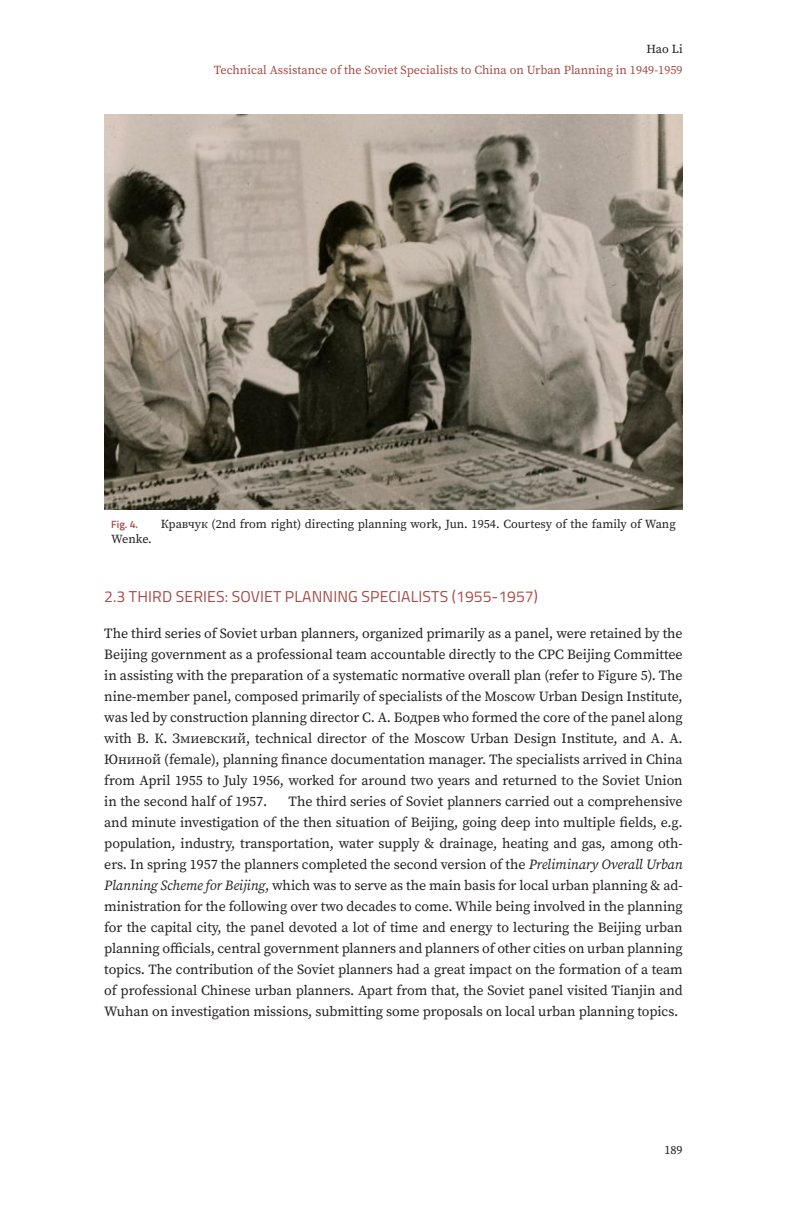
<style>
.page{position:relative;width:797px;height:1206px;background:#fff}
.page>*{position:absolute;margin:0;border:0;box-sizing:border-box;transform-origin:0 0}
.Heading_2{font:15.75px "Titillium Web";letter-spacing:.01em;color:#a54c48}
.Body_normal{font:14px/21px "Source Serif Pro";letter-spacing:-.005em;color:#231f20;text-align:justify}
.t1{font:12.25px "Source Serif Pro";color:#231f20}
.t2{font:12.25px "Source Serif Pro";color:#a54c48}
.t3{font:600 10.5px "Titillium Web";color:#a54c48}
.s1{font-style:italic}
</style>
<div class="page">
<img style="left:104px;top:114px;width:578px;height:396px">
<p class="t1" style="left:646px;top:41px;width:38px">Hao Li</p>
<p class="t2" style="left:214px;top:62px;width:470px">Technical Assistance of the Soviet Specialists to China on Urban Planning in 1949-1959</p>
<p class="t3" style="left:111px;top:516px;width:28px">Fig. 4.</p>
<p class="t1" style="left:161px;top:516px;width:516px">Кравчук (2nd from right) directing planning work, Jun. 1954. Courtesy of the family of Wang</p>
<p class="t1" style="left:111px;top:530px;width:42px">Wenke.</p>
<p class="Heading_2" style="left:104px;top:585px;width:435px">2.3 THIRD SERIES: SOVIET PLANNING SPECIALISTS (1955-1957)</p>
<p class="Body_normal" style="left:104px;top:623px;width:579px">The third series of Soviet urban planners, organized primarily as a panel, were retained by the Beijing government as a professional team accountable directly to the CPC Beijing Committee in assisting with the preparation of a systematic normative overall plan (refer to Figure 5). The nine-member panel, composed primarily of specialists of the Moscow Urban Design Institute, was led by construction planning director C. A. Бодрев who formed the core of the panel along with В. К. Змиевский, technical director of the Moscow Urban Design Institute, and A. A.<br>Юниной (female), planning finance documentation manager. The specialists arrived in China from April 1955 to July 1956, worked for around two years and returned to the Soviet Union in the second half of 1957.</p>
<p class="Body_normal" style="left:104px;top:791px;width:579px;text-indent:184px">The third series of Soviet planners carried out a comprehensive and minute investigation of the then situation of Beijing, going deep into multiple fields, e.g. population, industry, transportation, water supply &amp; drainage, heating and gas, among oth&shy;ers. In spring 1957 the planners completed the second version of the <span class="s1">Preliminary Overall Urban Planning Scheme for Beijing</span>, which was to serve as the main basis for local urban planning &amp; ad&shy;ministration for the following over two decades to come. While being involved in the planning for the capital city, the panel devoted a lot of time and energy to lecturing the Beijing urban planning officials, central government planners and planners of other cities on urban planning topics. The contribution of the Soviet planners had a great impact on the formation of a team of professional Chinese urban planners. Apart from that, the Soviet panel visited Tianjin and Wuhan on investigation missions, submitting some proposals on local urban planning topics.</p>
<p class="t1" style="left:664px;top:1142px;width:20px">189</p>
</div>
